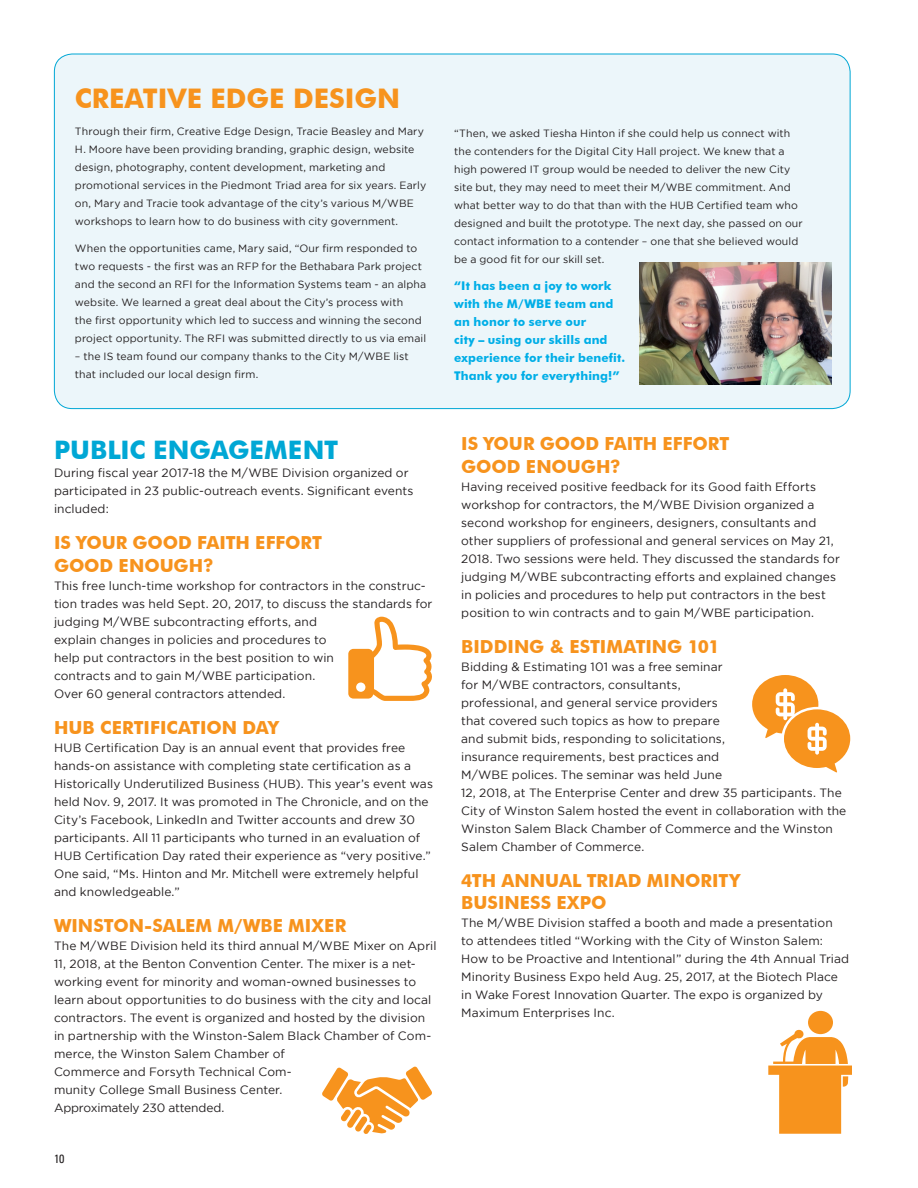
<style>
.page{position:relative;width:918px;height:1188px;background:#fff}
.page>*{position:absolute;margin:0;border:0;box-sizing:border-box;transform-origin:0 0}
.WMain_Body{font:700 27px "Futura BT";color:#f7931d}
.WMain_Body-2{font:700 25.5px "Futura BT";letter-spacing:-.005em;color:#00a7d5}
.WMain_Body-3{font:700 18px/22.5px "Futura BT";color:#f7931d}
.WMain_Body-4{font:12px/18px "Gotham";letter-spacing:.005em;color:#231f20}
.WMain_Body-5{font:700 12px/18px "Futura BT";letter-spacing:.01em;color:#00aee7}
.t1{font:condensed 12px "Univers";color:#231f20}
.WMain_Body-6{font:10.5px/18px "Gotham";letter-spacing:.01em;color:#231f20}
</style>
<div class="page">
<svg style="left:348px;top:617px;width:84px;height:84px"></svg>
<svg style="left:752px;top:675px;width:98px;height:98px"></svg>
<svg style="left:322px;top:1066px;width:110px;height:68px"></svg>
<div style="left:808px;top:1011px;width:25px;height:23px;background:#f7931d;border-radius:50%"></div>
<svg style="left:768px;top:1029px;width:84px;height:105px"></svg>
<div style="left:54px;top:54px;width:796px;height:355px;background:#ecf6fa;border-radius:18px"></div>
<img style="left:640px;top:263px;width:192px;height:122px">
<p class="WMain_Body" style="left:75px;top:82px;width:327px">CREATIVE EDGE DESIGN</p>
<p class="WMain_Body-6" style="left:75px;top:122px;width:353px">Through their firm, Creative Edge Design, Tracie Beasley and Mary H. Moore have been providing branding, graphic design, website design, photography, content development, marketing and promotional services in the Piedmont Triad area for six years. Early on, Mary and Tracie took advantage of the city’s various M/WBE workshops to learn how to do business with city government.</p>
<p class="WMain_Body-6" style="left:75px;top:239px;width:353px">When the opportunities came, Mary said, “Our firm responded to two requests - the first was an RFP for the Bethabara Park project and the second an RFI for the Information Systems team - an alpha website. We learned a great deal about the City’s process with<br>the first opportunity which led to success and winning the second project opportunity. The RFI was submitted directly to us via email</p>
<p class="WMain_Body-6" style="left:75px;top:347px;width:335px">– the IS team found our company thanks to the City M/WBE list that included our local design firm.</p>
<p class="WMain_Body-6" style="left:454px;top:124px;width:350px">“Then, we asked Tiesha Hinton if she could help us connect with the contenders for the Digital City Hall project. We knew that a high powered IT group would be needed to deliver the new City site but, they may need to meet their M/WBE commitment. And what better way to do that than with the HUB Certified team who designed and built the prototype. The next day, she passed on our contact information to a contender – one that she believed would be a good fit for our skill set.</p>
<p class="WMain_Body-5" style="left:454px;top:276px;width:173px">“It has been a joy to work with the M/WBE team and an honor to serve our<br>city – using our skills and experience for their benefit.<br>Thank you for everything!”</p>
<p class="WMain_Body-2" style="left:54px;top:434px;width:286px">PUBLIC ENGAGEMENT</p>
<p class="WMain_Body-4" style="left:54px;top:464px;width:361px">During fiscal year 2017-18 the M/WBE Division organized or participated in 23 public-outreach events. Significant events included:</p>
<p class="WMain_Body-3" style="left:54px;top:531px;width:270px">IS YOUR GOOD FAITH EFFORT<br>GOOD ENOUGH?</p>
<p class="WMain_Body-4" style="left:54px;top:576px;width:380px">This free lunch-time workshop for contractors in the construc&shy;tion trades was held Sept. 20, 2017, to discuss the standards for judging M/WBE subcontracting efforts, and<br>explain changes in policies and procedures to<br>help put contractors in the best position to win<br>contracts and to gain M/WBE participation.<br>Over 60 general contractors attended.</p>
<p class="WMain_Body-3" style="left:54px;top:716px;width:226px">HUB CERTIFICATION DAY</p>
<p class="WMain_Body-4" style="left:54px;top:738px;width:381px">HUB Certification Day is an annual event that provides free hands-on assistance with completing state certification as a Historically Underutilized Business (HUB). This year’s event was held Nov. 9, 2017. It was promoted in The Chronicle, and on the City’s Facebook, LinkedIn and Twitter accounts and drew 30 participants. All 11 participants who turned in an evaluation of HUB Certification Day rated their experience as “very positive.” One said, “Ms. Hinton and Mr. Mitchell were extremely helpful and knowledgeable.”</p>
<p class="WMain_Body-3" style="left:54px;top:914px;width:294px">WINSTON-SALEM M/WBE MIXER</p>
<p class="WMain_Body-4" style="left:54px;top:936px;width:384px">The M/WBE Division held its third annual M/WBE Mixer on April 11, 2018, at the Benton Convention Center. The mixer is a net&shy;working event for minority and woman-owned businesses to learn about opportunities to do business with the city and local contractors. The event is organized and hosted by the division in partnership with the Winston-Salem Black Chamber of Com&shy;merce, the Winston Salem Chamber of<br>Commerce and Forsyth Technical Com-<br>munity College Small Business Center.<br>Approximately 230 attended.</p>
<p class="t1" style="left:54px;top:1151px;width:12px">10</p>
<p class="WMain_Body-3" style="left:461px;top:432px;width:270px">IS YOUR GOOD FAITH EFFORT<br>GOOD ENOUGH?</p>
<p class="WMain_Body-4" style="left:461px;top:477px;width:380px">Having received positive feedback for its Good faith Efforts workshop for contractors, the M/WBE Division organized a second workshop for engineers, designers, consultants and other suppliers of professional and general services on May 21, 2018. Two sessions were held. They discussed the standards for judging M/WBE subcontracting efforts and explained changes in policies and procedures to help put contractors in the best position to win contracts and to gain M/WBE participation.</p>
<p class="WMain_Body-3" style="left:461px;top:635px;width:260px">BIDDING &amp; ESTIMATING 101</p>
<p class="WMain_Body-4" style="left:461px;top:657px;width:387px">Bidding &amp; Estimating 101 was a free seminar<br>for M/WBE contractors, consultants,<br>professional, and general service providers<br>that covered such topics as how to prepare<br>and submit bids, responding to solicitations,<br>insurance requirements, best practices and<br>M/WBE polices. The seminar was held June<br>12, 2018, at The Enterprise Center and drew 35 participants. The City of Winston Salem hosted the event in collaboration with the Winston Salem Black Chamber of Commerce and the Winston Salem Chamber of Commerce.</p>
<p class="WMain_Body-3" style="left:461px;top:869px;width:280px">4TH ANNUAL TRIAD MINORITY<br>BUSINESS EXPO</p>
<p class="WMain_Body-4" style="left:461px;top:914px;width:389px">The M/WBE Division staffed a booth and made a presentation<br>to attendees titled “Working with the City of Winston Salem:<br>How to be Proactive and Intentional” during the 4th Annual Triad Minority Business Expo held Aug. 25, 2017, at the Biotech Place in Wake Forest Innovation Quarter. The expo is organized by Maximum Enterprises Inc.</p>
</div>
